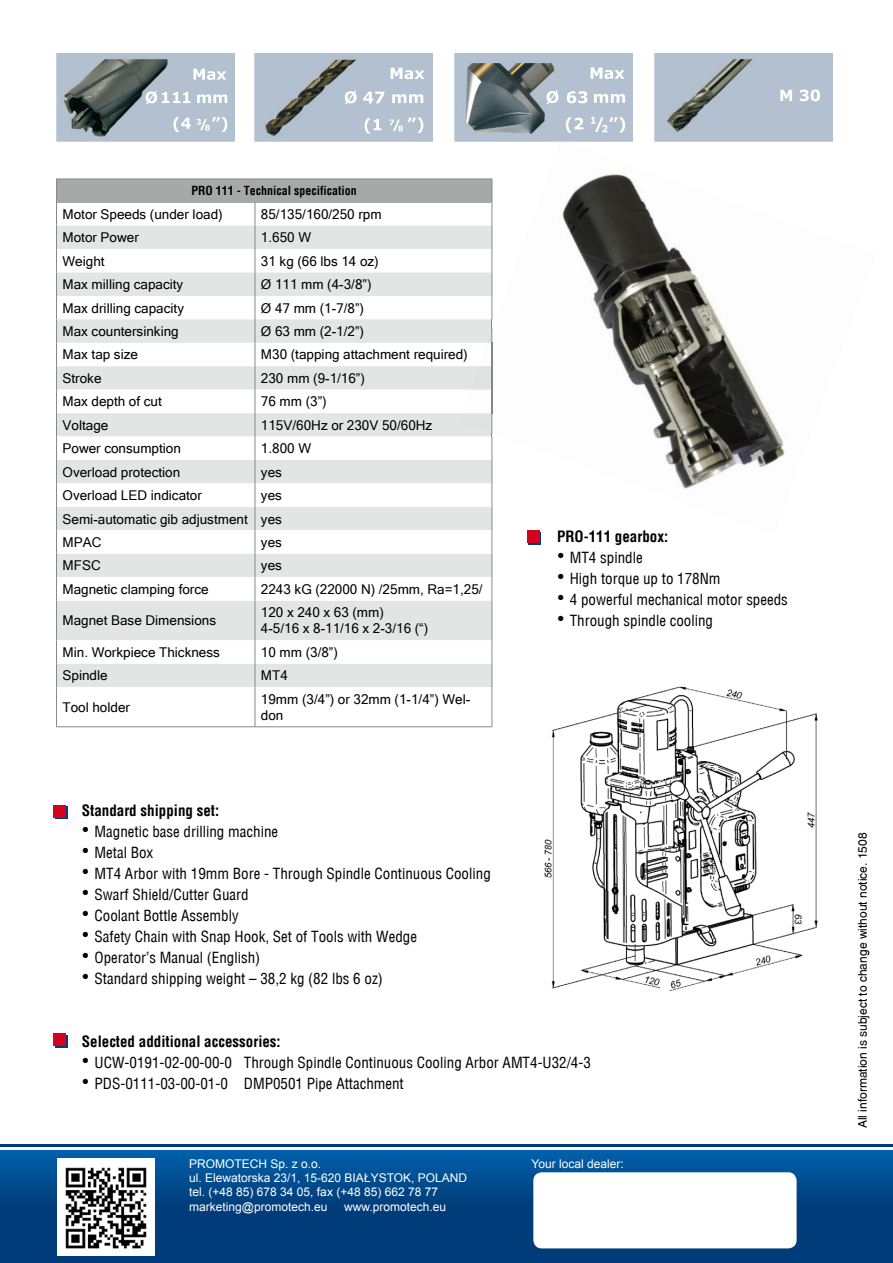
<style>
.page{position:relative;width:893px;height:1263px;background:#fff}
.page>*{position:absolute;margin:0;border:0;box-sizing:border-box;transform-origin:0 0}
.t1{font:21px/21px "Arial";color:#000;text-align:justify}
.t2{font:15px/21px "Switzerland Condensed";color:#000}
.t3{font:700 15px "Switzerland Condensed";color:#000}
.t4{font:13.5px/23.4px "Microsoft Sans Serif";color:#000}
.t5{font:12px/14.4px "Arial";color:#fff}
.t6{font:12px "Switzerland";color:#000}
.t7{font:700 12px "Switzerland Condensed";color:#000}
</style>
<div class="page">
<img style="left:544px;top:686px;width:274px;height:305px">
<div style="left:57px;top:179px;width:435px;height:23px;background:#a7a8aa"></div>
<svg style="left:57px;top:226px;width:435px;height:164px;fill:#e3e4e4"></svg>
<svg style="left:57px;top:390px;width:435px;height:336px"></svg>
<hr style="left:56px;top:179px;width:199px;height:1px;background:#878889">
<hr style="left:255px;top:179px;width:237px;height:1px;background:#878889">
<svg style="left:56px;top:180px;width:1px;height:421px"></svg>
<svg style="left:255px;top:202px;width:1px;height:399px"></svg>
<hr style="left:56px;top:601px;width:1px;height:39px;background:#878889">
<hr style="left:255px;top:601px;width:1px;height:39px;background:#878889">
<hr style="left:492px;top:601px;width:1px;height:39px;background:#878889">
<svg style="left:56px;top:640px;width:1px;height:47px"></svg>
<svg style="left:255px;top:640px;width:1px;height:47px"></svg>
<svg style="left:492px;top:640px;width:1px;height:47px"></svg>
<hr style="left:56px;top:687px;width:1px;height:39px;background:#878889">
<hr style="left:255px;top:687px;width:1px;height:39px;background:#878889">
<hr style="left:492px;top:687px;width:1px;height:39px;background:#878889">
<hr style="left:56px;top:726px;width:199px;height:1px;background:#878889">
<hr style="left:255px;top:726px;width:237px;height:1px;background:#878889">
<img style="left:562px;top:139px;width:97px;height:94px">
<img style="left:662px;top:238px;width:37px;height:44px">
<img style="left:763px;top:426px;width:22px;height:41px">
<img style="left:570px;top:233px;width:92px;height:94px">
<img style="left:628px;top:282px;width:147px;height:144px">
<img style="left:478px;top:327px;width:150px;height:144px">
<img style="left:593px;top:377px;width:170px;height:112px">
<img style="left:470px;top:330px;width:22px;height:60px">
<img style="left:458px;top:413px;width:34px;height:21px">
<img style="left:461px;top:390px;width:31px;height:23px">
<svg style="left:492px;top:179px;width:1px;height:422px"></svg>
<img style="left:56px;top:53px;width:178px;height:89px">
<img style="left:254px;top:53px;width:178px;height:89px">
<img style="left:454px;top:53px;width:178px;height:89px">
<img style="left:654px;top:53px;width:178px;height:89px">
<svg style="left:197px;top:94px;width:30px;height:9px"></svg>
<svg style="left:193px;top:69px;width:33px;height:11px"></svg>
<svg style="left:146px;top:91px;width:45px;height:13px"></svg>
<svg style="left:173px;top:117px;width:54px;height:15px"></svg>
<svg style="left:345px;top:91px;width:12px;height:13px"></svg>
<svg style="left:392px;top:94px;width:31px;height:9px"></svg>
<svg style="left:365px;top:118px;width:16px;height:16px"></svg>
<svg style="left:391px;top:68px;width:33px;height:11px"></svg>
<svg style="left:363px;top:92px;width:21px;height:11px"></svg>
<svg style="left:389px;top:118px;width:34px;height:15px"></svg>
<svg style="left:546px;top:90px;width:12px;height:14px"></svg>
<svg style="left:594px;top:94px;width:31px;height:9px"></svg>
<svg style="left:566px;top:117px;width:17px;height:16px"></svg>
<svg style="left:591px;top:67px;width:33px;height:12px"></svg>
<svg style="left:567px;top:91px;width:20px;height:12px"></svg>
<svg style="left:591px;top:117px;width:34px;height:16px"></svg>
<svg style="left:780px;top:90px;width:12px;height:11px"></svg>
<svg style="left:800px;top:90px;width:20px;height:11px"></svg>
<svg style="left:55px;top:806px;width:13px;height:13px"></svg>
<div style="left:53px;top:805px;width:13px;height:12px;background:#d3021d"></div>
<div style="left:55px;top:1035px;width:13px;height:12px;background:#003c79"></div>
<div style="left:53px;top:1033px;width:13px;height:13px;background:#d3021d"></div>
<div style="left:0;top:1150px;width:893px;height:113px;background:linear-gradient(to bottom,#00579d,#02346d)"></div>
<hr style="left:0;top:1144px;width:893px;height:2px;background:#003c79">
<div style="left:57px;top:1158px;width:98px;height:98px;background:#fff"></div>
<div style="left:533px;top:1172px;width:264px;height:76px;background:#fff;border-radius:9px"></div>
<img style="left:65px;top:1167px;width:82px;height:82px">
<svg style="left:528px;top:532px;width:13px;height:13px"></svg>
<div style="left:527px;top:531px;width:12px;height:12px;background:#d3021d"></div>
<p class="t7" style="left:192px;top:184px;width:167px">PRO 111 - Technical specification</p>
<p class="t4" style="left:63px;top:202px;width:162px">Motor Speeds (under load)</p>
<p class="t4" style="left:261px;top:202px;width:122px">85/135/160/250 rpm</p>
<p class="t4" style="left:63px;top:225px;width:78px">Motor Power</p>
<p class="t4" style="left:261px;top:225px;width:52px">1.650 W</p>
<p class="t4" style="left:63px;top:249px;width:44px">Weight</p>
<p class="t4" style="left:261px;top:249px;width:119px">31 kg (66 lbs 14 oz)</p>
<p class="t4" style="left:63px;top:272px;width:122px">Max milling capacity</p>
<p class="t4" style="left:261px;top:272px;width:112px">Ø 111 mm (4-3/8”)</p>
<p class="t4" style="left:63px;top:296px;width:123px">Max drilling capacity</p>
<p class="t4" style="left:261px;top:296px;width:105px">Ø 47 mm (1-7/8”)</p>
<p class="t4" style="left:63px;top:319px;width:118px">Max countersinking</p>
<p class="t4" style="left:261px;top:319px;width:105px">Ø 63 mm (2-1/2”)</p>
<p class="t4" style="left:63px;top:342px;width:77px">Max tap size</p>
<p class="t4" style="left:261px;top:342px;width:208px">M30 (tapping attachment required)</p>
<p class="t4" style="left:63px;top:366px;width:41px">Stroke</p>
<p class="t4" style="left:261px;top:366px;width:105px">230 mm (9-1/16”)</p>
<p class="t4" style="left:63px;top:389px;width:101px">Max depth of cut</p>
<p class="t4" style="left:261px;top:389px;width:67px">76 mm (3”)</p>
<p class="t4" style="left:63px;top:413px;width:47px">Voltage</p>
<p class="t4" style="left:261px;top:413px;width:173px">115V/60Hz or 230V 50/60Hz</p>
<p class="t4" style="left:63px;top:436px;width:120px">Power consumption</p>
<p class="t4" style="left:261px;top:436px;width:52px">1.800 W</p>
<p class="t4" style="left:63px;top:460px;width:119px">Overload protection</p>
<p class="t4" style="left:261px;top:460px;width:23px">yes</p>
<p class="t4" style="left:63px;top:483px;width:141px">Overload LED indicator</p>
<p class="t4" style="left:63px;top:483px;width:221px;text-align:justify;text-indent:198px">yes Semi-automatic gib adjustment yes MPAC</p>
<p class="t4" style="left:261px;top:530px;width:23px">yes</p>
<p class="t4" style="left:63px;top:553px;width:40px">MFSC</p>
<p class="t4" style="left:261px;top:553px;width:23px">yes</p>
<p class="t4" style="left:63px;top:577px;width:148px">Magnetic clamping force</p>
<p class="t4" style="left:261px;top:577px;width:223px">2243 kG (22000 N) /25mm, Ra=1,25/</p>
<p class="t4" style="left:63px;top:608px;width:155px">Magnet Base Dimensions</p>
<p class="t4" style="left:261px;top:604px;width:169px;line-height:16.2px">120 x 240 x 63 (mm)<br>4-5/16 x 8-11/16 x 2-3/16 (“)</p>
<p class="t4" style="left:63px;top:640px;width:159px">Min. Workpiece Thickness</p>
<p class="t4" style="left:261px;top:640px;width:78px">10 mm (3/8”)</p>
<p class="t4" style="left:63px;top:663px;width:47px">Spindle</p>
<p class="t4" style="left:261px;top:663px;width:28px">MT4</p>
<p class="t4" style="left:63px;top:695px;width:69px">Tool holder</p>
<p class="t4" style="left:261px;top:690px;width:211px;line-height:16.2px">19mm (3/4”) or 32mm (1-1/4”) Wel&shy;don</p>
<p class="t3" style="left:82px;top:801px;width:139px">Standard shipping set:</p>
<p class="t2" style="left:95px;top:821px;width:398px">Magnetic base drilling machine<br>Metal Box<br>MT4 Arbor with 19mm Bore - Through Spindle Continuous Cooling Swarf Shield/Cutter Guard<br>Coolant Bottle Assembly<br>Safety Chain with Snap Hook, Set of Tools with Wedge<br>Operator’s Manual (English)<br>Standard shipping weight – 38,2 kg (82 lbs 6 oz)</p>
<h1 class="t1" style="left:82px;top:819px;width:9px">• • • • • • • •</h1>
<p class="t3" style="left:557px;top:528px;width:113px">PRO-111 gearbox:</p>
<p class="t2" style="left:570px;top:547px;width:220px">MT4 spindle<br>High torque up to 178Nm<br>4 powerful mechanical motor speeds<br>Through spindle cooling</p>
<h1 class="t1" style="left:557px;top:545px;width:9px">• • • •</h1>
<p class="t3" style="left:82px;top:1032px;width:200px">Selected additional accessories:</p>
<p class="t2" style="left:95px;top:1052px;width:498px">UCW-0191-02-00-00-0 Through Spindle Continuous Cooling Arbor AMT4-U32/4-3<br>PDS-0111-03-00-01-0 DMP0501 Pipe Attachment</p>
<h1 class="t1" style="left:82px;top:1050px;width:9px">• •</h1>
<p class="t5" style="left:189px;top:1156px;width:279px">PROMOTECH Sp. z o.o.<br>ul. Elewatorska 23/1, 15-620 BIAŁYSTOK, POLAND tel. (+48 85) 678 34 05, fax (+48 85) 662 78 77 marketing@promotech.eu</p>
<p class="t5" style="left:344px;top:1199px;width:104px">www.promotech.eu</p>
<p class="t5" style="left:531px;top:1156px;width:94px">Your local dealer:</p>
<p class="t6" style="left:855px;top:1128px;width:297px;rotate:-90deg">All information is subject to change without notice. 1508</p>
</div>
